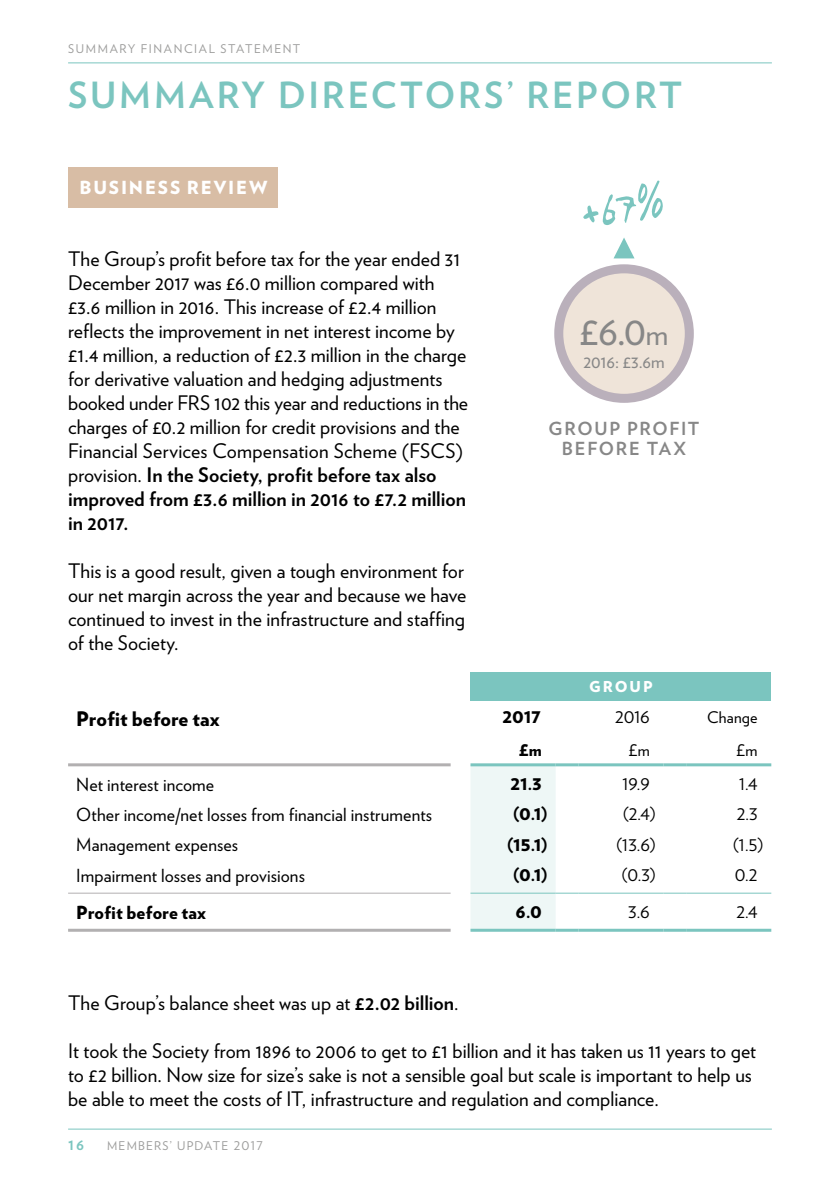
<style>
.page{position:relative;width:840px;height:1191px;background:#fff}
.page>*{position:absolute;margin:0;border:0;box-sizing:border-box;transform-origin:0 0}
.t1{font:64px "John Lennon";color:#7bc5bf;scale:.9 1}
.t2{font:42px "Verlag";color:#878787}
.t3{font:700 36px "Verlag";letter-spacing:.075em;color:#7bc5bf}
.t4{font:20px/24px "Verlag";color:#000}
.t5{font:900 20px "Verlag";color:#000}
.t6{font:18px "Verlag";letter-spacing:.005em;color:#000}
.t7{font:700 18px/20px "Verlag";letter-spacing:.095em;color:#878787;text-align:center}
.t8{font:900 18px "Verlag";letter-spacing:.005em;color:#000}
.t9{font:900 18px "Verlag";letter-spacing:.1em;color:#fff}
.t10{font:18px "Verlag";color:#878787}
.t11{font:16px "Verlag";letter-spacing:.005em;color:#000}
.t12{font:900 16px "Verlag";letter-spacing:-.005em;color:#000}
.t13{font:700 16px "Verlag";color:#7bc5bf}
.t14{font:900 15px "Verlag";letter-spacing:.13em;color:#fff}
.t15{font:12px "Verlag";letter-spacing:.135em;color:#9d9d9c}
.t16{font:12px "Verlag";letter-spacing:.115em;color:#9d9d9c}
.s1{font-weight:700}
.s2{font-size:30px}
</style>
<div class="page">
<hr style="left:68px;top:1128px;width:703px;height:1px;background:#7bc5bf">
<hr style="left:68px;top:62px;width:703px;height:1px;background:#7bc5bf">
<div style="left:68px;top:167px;width:209px;height:41px;background:#d8bda5"></div>
<div style="left:470px;top:672px;width:300px;height:28px;background:#7bc5bf"></div>
<hr style="left:470px;top:763px;width:85px;height:3px;background:#7bc5bf">
<hr style="left:555px;top:763px;width:23px;height:3px;background:#7bc5bf">
<hr style="left:578px;top:763px;width:85px;height:3px;background:#7bc5bf">
<hr style="left:663px;top:763px;width:22px;height:3px;background:#7bc5bf">
<hr style="left:685px;top:763px;width:85px;height:3px;background:#7bc5bf">
<svg style="left:470px;top:765px;width:108px;height:163px"></svg>
<hr style="left:578px;top:892px;width:85px;height:1px;background:#7bc5bf">
<svg style="left:663px;top:892px;width:22px;height:1px"></svg>
<hr style="left:685px;top:892px;width:85px;height:1px;background:#7bc5bf">
<hr style="left:470px;top:928px;width:85px;height:3px;background:#7bc5bf">
<hr style="left:555px;top:928px;width:23px;height:3px;background:#7bc5bf">
<hr style="left:578px;top:928px;width:85px;height:3px;background:#7bc5bf">
<hr style="left:663px;top:928px;width:22px;height:3px;background:#7bc5bf">
<hr style="left:685px;top:928px;width:85px;height:3px;background:#7bc5bf">
<hr style="left:68px;top:892px;width:382px;height:1px;background:#b2b0b1">
<hr style="left:68px;top:928px;width:382px;height:3px;background:#b2b0b1">
<hr style="left:68px;top:763px;width:382px;height:3px;background:#b2b0b1">
<svg style="left:614px;top:237px;width:20px;height:21px"></svg>
<div style="left:558px;top:269px;width:131px;height:129px;background:#efe4d9;border-radius:50%"></div>
<div style="left:554px;top:264px;width:139px;height:139px;border:9px solid #bab0bb;border-radius:50%"></div>
<p class="t15" style="left:68px;top:40px;width:234px">SUMMARY FINANCIAL STATEMENT</p>
<h3 class="t3" style="left:68px;top:67px;width:615px">SUMMARY DIRECTORS’ REPORT</h3>
<p class="t9" style="left:79px;top:173px;width:189px">BUSINESS REVIEW</p>
<p class="t4" style="left:68px;top:246px;width:401px">The Group’s profit before tax for the year ended 31<br>December 2017 was £6.0 million compared with £3.6 million in 2016. This increase of £2.4 million reflects the improvement in net interest income by £1.4 million, a reduction of £2.3 million in the charge for derivative valuation and hedging adjustments booked under FRS 102 this year and reductions in the charges of £0.2 million for credit provisions and the Financial Services Compensation Scheme (FSCS) provision. <span class="s1">In the Society, profit before tax also improved from £3.6 million in 2016 to £7.2 million in 2017.</span></p>
<p class="t4" style="left:68px;top:558px;width:399px;text-align:justify">This is a good result, given a tough environment for our net margin across the year and because we have continued to invest in the infrastructure and staffing of the Society.</p>
<h1 class="t1" style="left:577px;top:170px;width:91px;rotate:-7deg">+67%</h1>
<h2 class="t2" style="left:579px;top:299px;width:90px">£6.0<span class="s2">m</span></h2>
<p class="t10" style="left:583px;top:348px;width:83px">2016: £3.6m</p>
<p class="t7" style="left:548px;top:417px;width:152px">GROUP PROFIT<br>BEFORE TAX</p>
<p class="t14" style="left:588px;top:674px;width:65px">GROUP</p>
<p class="t5" style="left:76px;top:702px;width:145px">Profit before tax</p>
<p class="t12" style="left:502px;top:704px;width:40px">2017</p>
<p class="t11" style="left:614px;top:705px;width:36px">2016</p>
<p class="t11" style="left:706px;top:705px;width:52px">Change</p>
<p class="t12" style="left:518px;top:737px;width:25px">£m</p>
<p class="t11" style="left:628px;top:738px;width:23px">£m</p>
<p class="t11" style="left:735px;top:738px;width:23px">£m</p>
<p class="t6" style="left:76px;top:770px;width:139px">Net interest income</p>
<p class="t12" style="left:510px;top:771px;width:33px">21.3</p>
<p class="t11" style="left:621px;top:772px;width:29px">19.9</p>
<p class="t11" style="left:738px;top:772px;width:20px">1.4</p>
<p class="t6" style="left:76px;top:801px;width:357px">Other income/net losses from financial instruments</p>
<p class="t12" style="left:513px;top:801px;width:36px">(0.1)</p>
<p class="t11" style="left:623px;top:802px;width:34px">(2.4)</p>
<p class="t11" style="left:736px;top:802px;width:22px">2.3</p>
<p class="t6" style="left:76px;top:831px;width:163px">Management expenses</p>
<p class="t12" style="left:507px;top:831px;width:42px">(15.1)</p>
<p class="t11" style="left:616px;top:833px;width:40px">(13.6)</p>
<p class="t11" style="left:732px;top:833px;width:32px">(1.5)</p>
<p class="t6" style="left:76px;top:862px;width:230px">Impairment losses and provisions</p>
<p class="t12" style="left:513px;top:862px;width:36px">(0.1)</p>
<p class="t11" style="left:621px;top:863px;width:35px">(0.3)</p>
<p class="t11" style="left:734px;top:863px;width:24px">0.2</p>
<p class="t8" style="left:76px;top:897px;width:132px">Profit before tax</p>
<p class="t12" style="left:515px;top:899px;width:28px">6.0</p>
<p class="t11" style="left:627px;top:900px;width:23px">3.6</p>
<p class="t11" style="left:736px;top:900px;width:23px">2.4</p>
<p class="t4" style="left:68px;top:990px;width:391px">The Group’s balance sheet was up at <span class="s1">£2.02 billion</span>.</p>
<p class="t4" style="left:68px;top:1038px;width:689px">It took the Society from 1896 to 2006 to get to £1 billion and it has taken us 11 years to get to £2 billion. Now size for size’s sake is not a sensible goal but scale is important to help us be able to meet the costs of IT, infrastructure and regulation and compliance.</p>
<p class="t13" style="left:68px;top:1131px;width:17px">16</p>
<p class="t16" style="left:107px;top:1136px;width:157px">MEMBERS’ UPDATE 2017</p>
</div>
